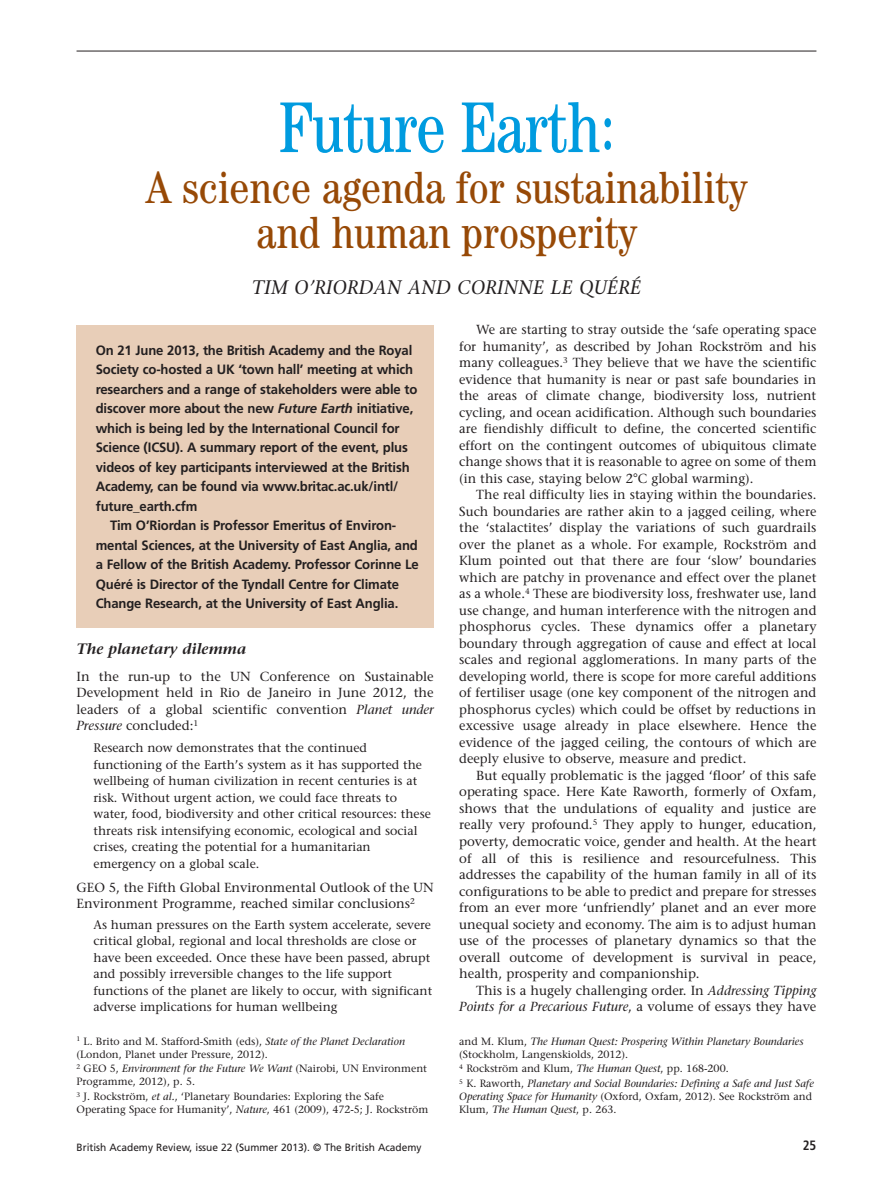
<style>
.page{position:relative;width:893px;height:1191px;background:#fff}
.page>*{position:absolute;margin:0;border:0;box-sizing:border-box;transform-origin:0 0}
.t1{font:condensed 72px "Century";letter-spacing:-.02em;color:#009bdf;scale:.93 1}
.t2{font:condensed 45px/45px "Century";color:#974906;text-align:center}
.t3{font:italic 19.5px "Stone Serif";letter-spacing:.015em;color:#231f20}
.t4{font:italic 600 15px "Stone Serif";color:#231f20}
.t5{font:700 13.5px "Frutiger";letter-spacing:-.01em;color:#231f20}
.t6{font:700 condensed 13.5px "Frutiger";color:#231f20}
.t7{font:13.2px/16.5px "Stone Serif";color:#231f20;text-align:justify}
.t8{font:12.3px/16.5px "Stone Serif";color:#231f20}
.t9{font:10.5px/12.8px "Stone Serif";color:#231f20}
.t10{font:italic 10.5px/12.8px "Stone Serif";color:#231f20}
.t11{font:10.5px "Frutiger";color:#231f20}
.s1{font-size:67.5px}
.s2{font-style:italic}
.s3{font-style:normal}
</style>
<div class="page">
<hr style="left:77px;top:51px;width:739px;height:1px;background:#231f20">
<div style="left:77px;top:325px;width:357px;height:302px;background:#e8ceb8"></div>
<h1 class="t1" style="left:278px;top:102px;width:363px">Future Earth<span class="s1">:</span></h1>
<h2 class="t2" style="left:146px;top:169px;width:602px">A science agenda for sustainability and human prosperity</h2>
<h3 class="t3" style="left:252px;top:279px;width:391px">TIM O’RIORDAN AND CORINNE LE QUÉRÉ</h3>
<p class="t5" style="left:96px;top:345px;width:318px">On 21 June 2013, the British Academy and the Royal</p>
<p class="t5" style="left:96px;top:364px;width:319px">Society co-hosted a UK ‘town hall’ meeting at which</p>
<p class="t5" style="left:96px;top:384px;width:323px">researchers and a range of stakeholders were able to</p>
<p class="t5" style="left:96px;top:403px;width:319px">discover more about the new <span class="s2">Future Earth</span> initiative,</p>
<p class="t5" style="left:96px;top:423px;width:305px">which is being led by the International Council for</p>
<p class="t5" style="left:96px;top:442px;width:314px">Science (ICSU). A summary report of the event, plus</p>
<p class="t5" style="left:96px;top:462px;width:315px">videos of key participants interviewed at the British</p>
<p class="t5" style="left:96px;top:481px;width:304px">Academy, can be found via www.britac.ac.uk/intl/</p>
<p class="t5" style="left:96px;top:501px;width:103px">future_earth.cfm</p>
<p class="t5" style="left:110px;top:520px;width:288px">Tim O’Riordan is Professor Emeritus of Environ-</p>
<p class="t5" style="left:96px;top:540px;width:324px">mental Sciences, at the University of East Anglia, and</p>
<p class="t5" style="left:96px;top:559px;width:325px">a Fellow of the British Academy. Professor Corinne Le</p>
<p class="t5" style="left:96px;top:579px;width:305px">Quéré is Director of the Tyndall Centre for Climate</p>
<p class="t5" style="left:96px;top:598px;width:304px">Change Research, at the University of East Anglia.</p>
<p class="t4" style="left:77px;top:642px;width:171px">The planetary dilemma</p>
<p class="t7" style="left:77px;top:669px;width:359px">In the run-up to the UN Conference on Sustainable Development held in Rio de Janeiro in June 2012, the leaders of a global scientific convention <span class="s2">Planet under Pressure</span> concluded:<sup>1</sup></p>
<p class="t8" style="left:94px;top:741px;width:339px">Research now demonstrates that the continued functioning of the Earth’s system as it has supported the wellbeing of human civilization in recent centuries is at risk. Without urgent action, we could face threats to water, food, biodiversity and other critical resources: these threats risk intensifying economic, ecological and social crises, creating the potential for a humanitarian emergency on a global scale.</p>
<p class="t7" style="left:77px;top:880px;width:359px">GEO 5, the Fifth Global Environmental Outlook of the UN<br>Environment Programme, reached similar conclusions<sup>2</sup></p>
<p class="t8" style="left:94px;top:917px;width:340px">As human pressures on the Earth system accelerate, severe critical global, regional and local thresholds are close or have been exceeded. Once these have been passed, abrupt and possibly irreversible changes to the life support functions of the planet are likely to occur, with significant adverse implications for human wellbeing</p>
<p class="t9" style="left:77px;top:1036px;width:330px"><sup>1</sup> L. Brito and M. Stafford-Smith (eds), <span class="s2">State of the Planet Declaration </span>(London, Planet under Pressure, 2012).</p>
<p class="t9" style="left:77px;top:1063px;width:352px"><sup>2</sup> GEO 5, <span class="s2">Environment for the Future We Want</span> (Nairobi, UN Environment<br>Programme, 2012), p. 5.</p>
<p class="t9" style="left:77px;top:1091px;width:353px"><sup>3</sup> J. Rockström, <span class="s2">et al.</span>, ‘Planetary Boundaries: Exploring the Safe<br>Operating Space for Humanity’, <span class="s2">Nature</span>, 461 (2009), 472-5; J. Rockström</p>
<p class="t7" style="left:459px;top:323px;width:359px;text-indent:17px">We are starting to stray outside the ‘safe operating space for humanity’, as described by Johan Rockström and his many colleagues.<sup>3</sup> They believe that we have the scientific evidence that humanity is near or past safe boundaries in the areas of climate change, biodiversity loss, nutrient cycling, and ocean acidification. Although such boundaries are fiendishly difficult to define, the concerted scientific effort on the contingent outcomes of ubiquitous climate change shows that it is reasonable to agree on some of them (in this case, staying below 2°C global warming).</p>
<p class="t7" style="left:459px;top:488px;width:359px;text-indent:17px">The real difficulty lies in staying within the boundaries.<br>Such boundaries are rather akin to a jagged ceiling, where the ‘stalactites’ display the variations of such guardrails over the planet as a whole. For example, Rockström and Klum pointed out that there are four ‘slow’ boundaries which are patchy in provenance and effect over the planet as a whole.<sup>4</sup> These are biodiversity loss, freshwater use, land use change, and human interference with the nitrogen and phosphorus cycles. These dynamics offer a planetary boundary through aggregation of cause and effect at local scales and regional agglomerations. In many parts of the developing world, there is scope for more careful additions of fertiliser usage (one key component of the nitrogen and phosphorus cycles) which could be offset by reductions in excessive usage already in place elsewhere. Hence the evidence of the jagged ceiling, the contours of which are deeply elusive to observe, measure and predict.</p>
<p class="t7" style="left:459px;top:768px;width:359px;text-indent:17px">But equally problematic is the jagged ‘floor’ of this safe operating space. Here Kate Raworth, formerly of Oxfam, shows that the undulations of equality and justice are really very profound.<sup>5</sup> They apply to hunger, education, poverty, democratic voice, gender and health. At the heart of all of this is resilience and resourcefulness. This addresses the capability of the human family in all of its configurations to be able to predict and prepare for stresses from an ever more ‘unfriendly’ planet and an ever more unequal society and economy. The aim is to adjust human use of the processes of planetary dynamics so that the overall outcome of development is survival in peace, health, prosperity and companionship.</p>
<p class="t7" style="left:459px;top:983px;width:359px;text-align:right">This is a hugely challenging order. In <span class="s2">Addressing Tipping<br>Points for a Precarious Future</span>, a volume of essays they have</p>
<p class="t10" style="left:459px;top:1036px;width:346px"><span class="s3">and M. Klum,</span> The Human Quest: Prospering Within Planetary Boundaries <span class="s3">(Stockholm, Langenskiolds, 2012).</span></p>
<p class="t10" style="left:459px;top:1062px;width:356px;line-height:14.9px"><sup>4</sup> <span class="s3">Rockström and Klum,</span> The Human Quest<span class="s3">, pp. 168-200.<br></span><sup>5</sup> <span class="s3">K. Raworth,</span> Planetary and Social Boundaries: Defining a Safe and Just Safe</p>
<p class="t9" style="left:459px;top:1091px;width:354px"><span class="s2">Operating Space for Humanity</span> (Oxford, Oxfam, 2012). See Rockström and<br>Klum, <span class="s2">The Human Quest</span>, p. 263.</p>
<p class="t11" style="left:77px;top:1142px;width:347px">British Academy Review, issue 22 (Summer 2013). © The British Academy</p>
<p class="t6" style="left:803px;top:1140px;width:15px">25</p>
</div>
